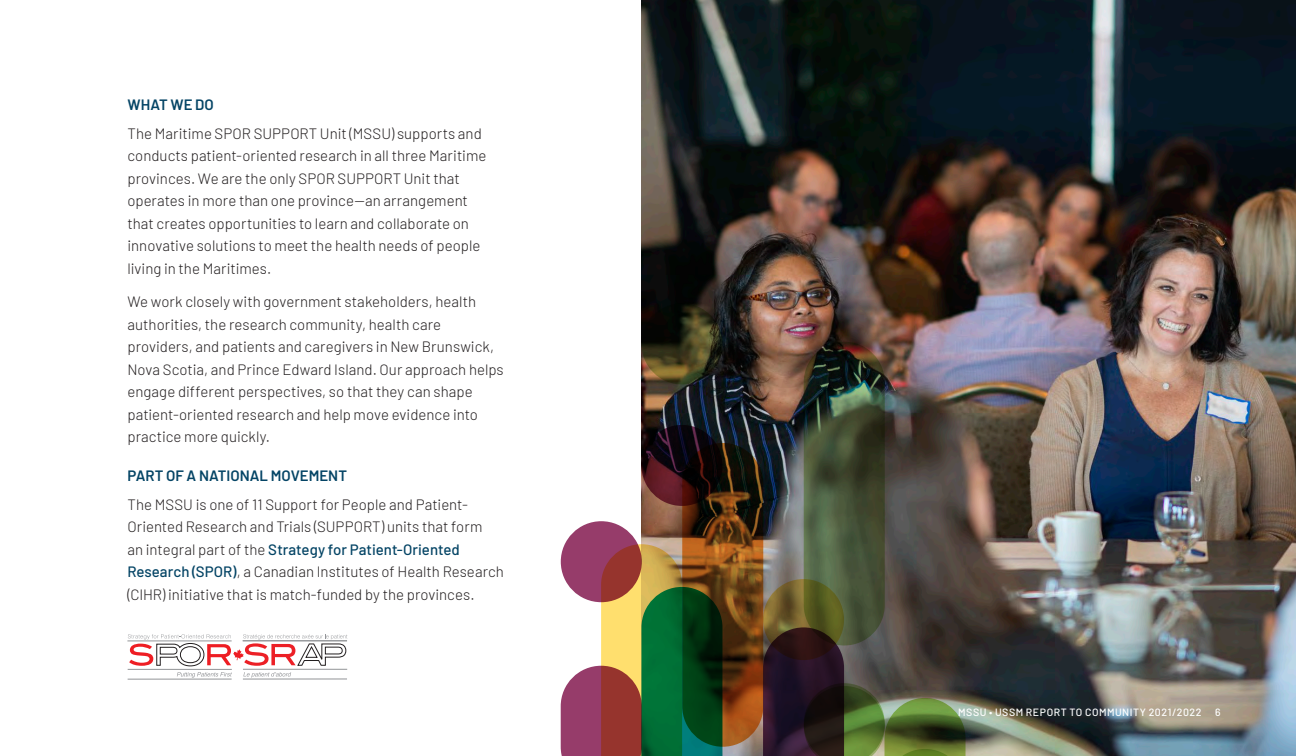
<style>
.page{position:relative;width:1296px;height:756px;background:#fff}
.page>*{position:absolute;margin:0;border:0;box-sizing:border-box;transform-origin:0 0}
.Copy{font:300 15px/22.5px "Barlow";color:#231f20}
.Sub_Headings{font:600 15px "Barlow";color:#044465}
.t1{font:500 10.5px "Barlow";letter-spacing:.05em;color:#fff}
.s1{font-weight:500;color:#044465}
</style>
<div class="page">
<img style="left:642px;top:0;width:654px;height:756px">
<svg style="left:641px;top:425px;width:81px;height:81px;background:#2f101b"></svg>
<svg style="left:641px;top:303px;width:81px;height:81px;background:#363219"></svg>
<svg style="left:763px;top:579px;width:81px;height:81px;background:#796530"></svg>
<svg style="left:682px;top:443px;width:81px;height:304px;background:#5a3210"></svg>
<svg style="left:561px;top:544px;width:161px;height:212px;background:#6e7452"></svg>
<svg style="left:804px;top:342px;width:81px;height:303px;background:#414c32"></svg>
<svg style="left:561px;top:521px;width:81px;height:81px;background:#963b57"></svg>
<svg style="left:763px;top:627px;width:203px;height:129px;background:#414030"></svg>
<hr style="left:127px;top:640px;width:105px;height:1px;background:#929497">
<hr style="left:128px;top:679px;width:104px;height:1px;background:#929497">
<hr style="left:243px;top:679px;width:104px;height:1px;background:#929497">
<svg style="left:128px;top:634px;width:219px;height:44px"></svg>
<p class="Sub_Headings" style="left:127px;top:93px;width:88px">WHAT WE DO</p>
<p class="Copy" style="left:127px;top:121px;width:360px">The Maritime SPOR SUPPORT Unit (MSSU) supports and conducts patient-oriented research in all three Maritime provinces. We are the only SPOR SUPPORT Unit that operates in more than one province—an arrangement that creates opportunities to learn and collaborate on innovative solutions to meet the health needs of people living in the Maritimes.</p>
<p class="Copy" style="left:127px;top:289px;width:378px">We work closely with government stakeholders, health authorities, the research community, health care providers, and patients and caregivers in New Brunswick, Nova Scotia, and Prince Edward Island. Our approach helps engage different perspectives, so that they can shape patient-oriented research and help move evidence into practice more quickly.</p>
<p class="Sub_Headings" style="left:127px;top:464px;width:221px">PART OF A NATIONAL MOVEMENT</p>
<p class="Copy" style="left:127px;top:492px;width:378px">The MSSU is one of 11 Support for People and Patient-Oriented Research and Trials (SUPPORT) units that form<br>an integral part of the <span class="s1">Strategy for Patient-Oriented Research (SPOR)</span>, a Canadian Institutes of Health Research (CIHR) initiative that is match-funded by the provinces.</p>
<p class="t1" style="left:958px;top:704px;width:245px">MSSU • USSM REPORT TO COMMUNITY 2021/2022</p>
<p class="t1" style="left:1215px;top:704px;width:7px">6</p>
</div>
